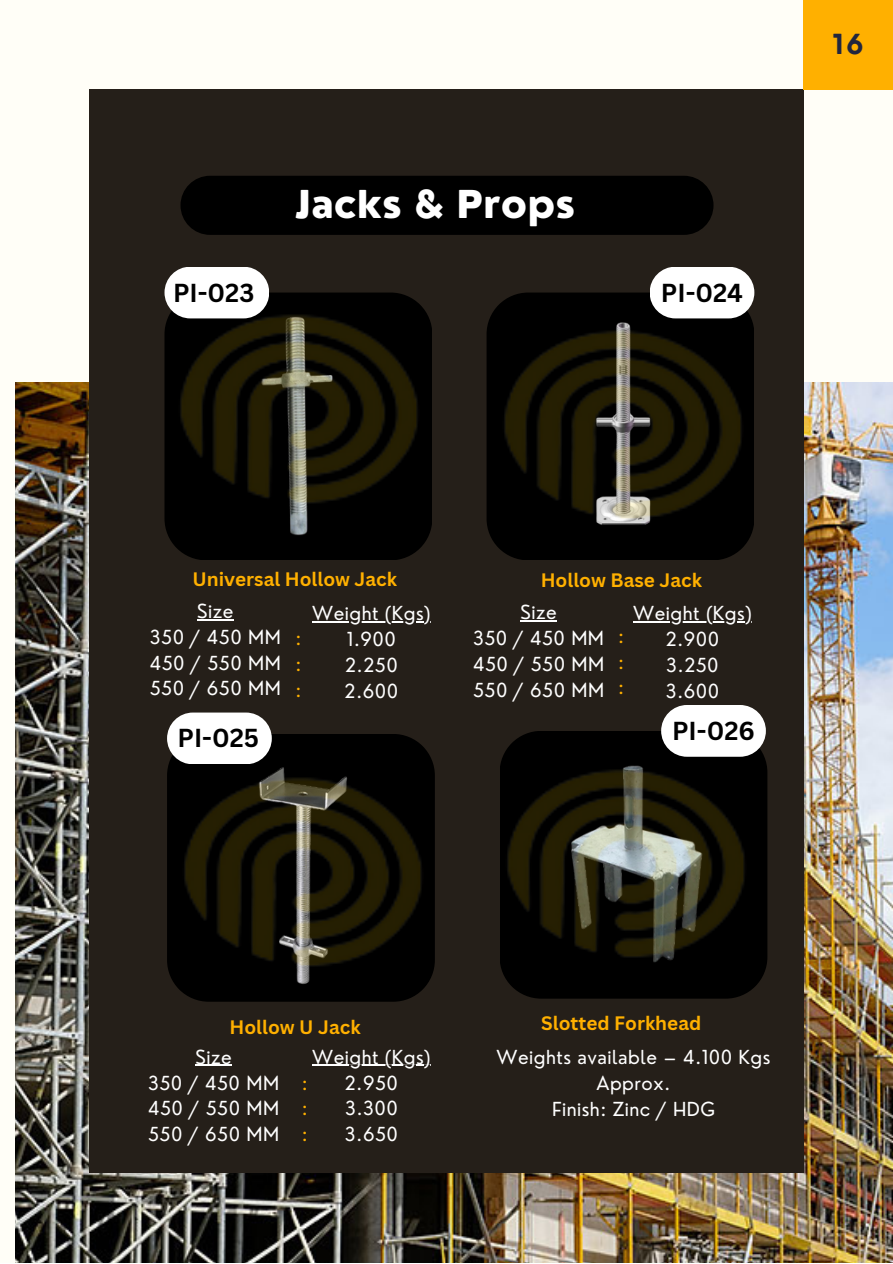
<style>
.page{position:relative;width:893px;height:1264px;background:#fff}
.page>*{position:absolute;margin:0;border:0;box-sizing:border-box;transform-origin:0 0}
.t1{font:800 37.5px "Nourd";color:#fff}
.t2{font:700 27px "Nourd";color:#22263e}
.t3{font:700 25.35px "Canva Sans";color:#000}
.t4{font:18.9px/25.8px "Nourd";letter-spacing:.025em;color:#fff;text-align:center}
.t5{font:700 18.9px "Canva Sans";color:#ffb000}
.t6{font:18.9px "Nourd";color:#ffb000}
</style>
<div class="page">
<div style="left:0;top:0;width:892px;height:1262px;background:#fffef7"></div>
<img style="left:15px;top:382px;width:877px;height:880px">
<div style="left:89px;top:89px;width:714px;height:1084px;background:#251f19"></div>
<div style="left:803px;top:0;width:89px;height:89px;background:#ffb000"></div>
<svg style="left:164px;top:292px;width:268px;height:268px;background:#030302"></svg>
<svg style="left:489px;top:292px;width:265px;height:268px;background:#040303"></svg>
<svg style="left:167px;top:734px;width:267px;height:267px;fill:#000"></svg>
<svg style="left:502px;top:731px;width:265px;height:267px;fill:#000"></svg>
<div style="left:180px;top:176px;width:533px;height:59px;background:#000;border-radius:30px"></div>
<img style="left:224px;top:518px;width:145px;height:18px">
<div style="left:174px;top:750px;width:249px;height:248px;background:#000"></div>
<div style="left:538px;top:738px;width:194px;height:257px;background:#000"></div>
<hr style="left:197px;top:619px;width:37px;height:1px;background:#fff">
<hr style="left:312px;top:621px;width:119px;height:1px;background:#fff">
<hr style="left:520px;top:620px;width:37px;height:1px;background:#fff">
<hr style="left:633px;top:621px;width:119px;height:1px;background:#fff">
<hr style="left:195px;top:1064px;width:37px;height:1px;background:#fff">
<hr style="left:312px;top:1064px;width:119px;height:1px;background:#fff">
<div style="left:164px;top:267px;width:105px;height:51px;background:#fff;border-radius:26px"></div>
<div style="left:649px;top:267px;width:105px;height:51px;background:#fff;border-radius:26px"></div>
<div style="left:167px;top:712px;width:105px;height:52px;background:#fff;border-radius:26px"></div>
<div style="left:661px;top:705px;width:104px;height:51px;background:#fff;border-radius:26px"></div>
<img style="left:164px;top:305px;width:268px;height:213px">
<img style="left:486px;top:321px;width:268px;height:213px">
<img style="left:167px;top:767px;width:268px;height:214px">
<img style="left:500px;top:759px;width:259px;height:213px">
<p class="t1" style="left:295px;top:181px;width:282px">Jacks &amp; Props</p>
<p class="t3" style="left:173px;top:275px;width:83px">PI-023</p>
<p class="t3" style="left:660px;top:275px;width:84px">PI-024</p>
<p class="t2" style="left:832px;top:27px;width:33px">16</p>
<p class="t5" style="left:192px;top:566px;width:206px">Universal Hollow Jack</p>
<p class="t5" style="left:540px;top:566px;width:163px">Hollow Base Jack</p>
<p class="t4" style="left:197px;top:598px;width:38px">Size</p>
<p class="t4" style="left:150px;top:623px;width:132px">350 / 450 MM</p>
<p class="t4" style="left:150px;top:649px;width:133px">450 / 550 MM</p>
<p class="t4" style="left:150px;top:675px;width:133px">550 / 650 MM</p>
<p class="t6" style="left:295px;top:626px;width:7px">:</p>
<p class="t6" style="left:295px;top:652px;width:7px">:</p>
<p class="t6" style="left:295px;top:678px;width:7px">:</p>
<p class="t4" style="left:312px;top:600px;width:120px">Weight (Kgs)</p>
<p class="t4" style="left:347px;top:626px;width:51px">1.900</p>
<p class="t4" style="left:345px;top:651px;width:54px">2.250</p>
<p class="t4" style="left:344px;top:677px;width:55px">2.600</p>
<p class="t4" style="left:520px;top:599px;width:38px">Size</p>
<p class="t4" style="left:473px;top:625px;width:132px">350 / 450 MM</p>
<p class="t4" style="left:473px;top:651px;width:133px">450 / 550 MM</p>
<p class="t4" style="left:473px;top:676px;width:133px">550 / 650 MM</p>
<p class="t6" style="left:618px;top:623px;width:7px">:</p>
<p class="t6" style="left:618px;top:649px;width:7px">:</p>
<p class="t6" style="left:618px;top:675px;width:7px">:</p>
<p class="t4" style="left:633px;top:600px;width:120px">Weight (Kgs)</p>
<p class="t4" style="left:665px;top:626px;width:55px">2.900</p>
<p class="t4" style="left:666px;top:651px;width:54px">3.250</p>
<p class="t4" style="left:665px;top:677px;width:55px">3.600</p>
<p class="t3" style="left:177px;top:719px;width:83px">PI-025</p>
<p class="t3" style="left:672px;top:713px;width:84px">PI-026</p>
<p class="t5" style="left:229px;top:1014px;width:132px">Hollow U Jack</p>
<p class="t5" style="left:541px;top:1009px;width:161px">Slotted Forkhead</p>
<p class="t4" style="left:195px;top:1043px;width:38px">Size</p>
<p class="t4" style="left:148px;top:1069px;width:132px">350 / 450 MM</p>
<p class="t4" style="left:148px;top:1095px;width:133px">450 / 550 MM</p>
<p class="t4" style="left:148px;top:1121px;width:133px">550 / 650 MM</p>
<p class="t4" style="left:312px;top:1043px;width:120px">Weight (Kgs)</p>
<p class="t4" style="left:345px;top:1069px;width:55px">2.950</p>
<p class="t4" style="left:345px;top:1095px;width:54px">3.300</p>
<p class="t4" style="left:345px;top:1121px;width:55px">3.650</p>
<p class="t6" style="left:302px;top:1070px;width:7px">:</p>
<p class="t6" style="left:302px;top:1096px;width:7px">:</p>
<p class="t6" style="left:302px;top:1122px;width:7px">:</p>
<p class="t4" style="left:496px;top:1043px;width:275px">Weights available – 4.100 Kgs<br>Approx.</p>
<p class="t4" style="left:552px;top:1095px;width:164px">Finish: Zinc / HDG</p>
</div>
